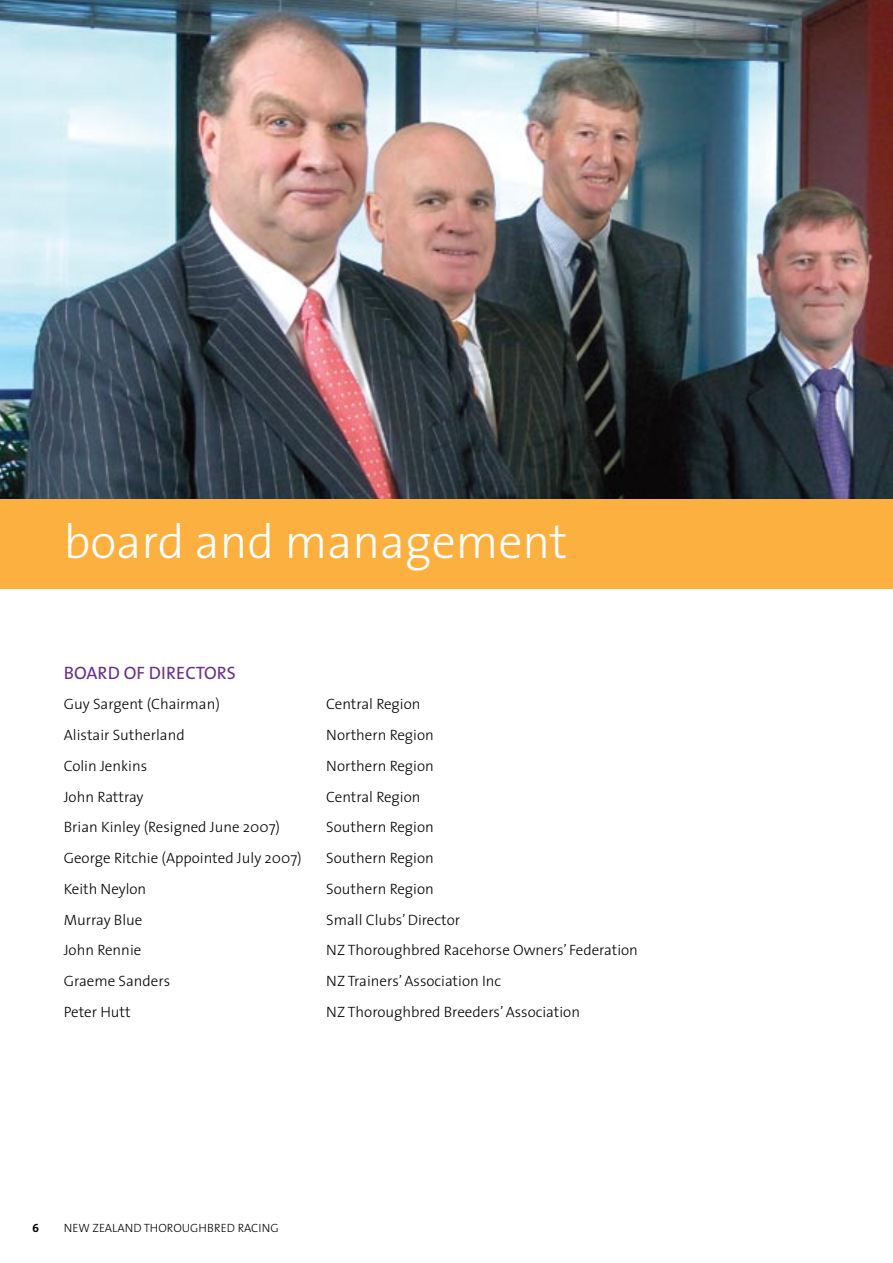
<style>
.page{position:relative;width:893px;height:1263px;background:#fff}
.page>*{position:absolute;margin:0;border:0;box-sizing:border-box;transform-origin:0 0}
.t1{font:300 48px "The Sans";color:#fff}
.t2{font:18px "The Sans Caps";color:#6a2d8e}
.t3{font:300 15px "The Sans";color:#000}
.t4{font:300 12px "The Sans";color:#000}
.t5{font:12px "The Sans Bold Expert";color:#000}
</style>
<div class="page">
<img style="left:0;top:0;width:893px;height:500px">
<div style="left:0;top:500px;width:893px;height:89px;background:#fbb040"></div>
<h1 class="t1" style="left:64px;top:502px;width:505px">board and management</h1>
<p class="t2" style="left:64px;top:658px;width:174px">BOARD OF DIRECTORS</p>
<p class="t3" style="left:64px;top:692px;width:158px">G uy Sargent (Chairman)</p>
<p class="t3" style="left:326px;top:692px;width:96px">Central Region</p>
<p class="t3" style="left:64px;top:723px;width:122px">Alistair Sutherland</p>
<p class="t3" style="left:326px;top:723px;width:109px">Northern Region</p>
<p class="t3" style="left:64px;top:753px;width:85px">Colin Jenkins</p>
<p class="t3" style="left:326px;top:753px;width:109px">Northern Region</p>
<p class="t3" style="left:64px;top:784px;width:81px">John Rattray</p>
<p class="t3" style="left:326px;top:784px;width:96px">Central Region</p>
<p class="t3" style="left:64px;top:815px;width:218px">Brian Kinley (Resigned June 2007)</p>
<p class="t3" style="left:326px;top:815px;width:109px">Southern Region</p>
<p class="t3" style="left:64px;top:846px;width:239px">George Ritchie (Appointed July 2007)</p>
<p class="t3" style="left:326px;top:846px;width:109px">Southern Region</p>
<p class="t3" style="left:64px;top:876px;width:84px">Keith Neylon</p>
<p class="t3" style="left:326px;top:876px;width:109px">Southern Region</p>
<p class="t3" style="left:64px;top:907px;width:80px">Murray Blue</p>
<p class="t3" style="left:326px;top:907px;width:135px">Small Clubs’ Director</p>
<p class="t3" style="left:64px;top:938px;width:79px">John Rennie</p>
<p class="t3" style="left:326px;top:938px;width:313px">NZ Thoroughbred Racehorse Owners’ Federation</p>
<p class="t3" style="left:64px;top:969px;width:108px">G raeme Sanders</p>
<p class="t3" style="left:326px;top:969px;width:176px">NZ Trainers’ Association I nc</p>
<p class="t3" style="left:64px;top:999px;width:68px">Peter H utt</p>
<p class="t3" style="left:326px;top:999px;width:255px">NZ Thoroughbred B reeders’ Association</p>
<p class="t5" style="left:33px;top:1218px;width:8px">6</p>
<p class="t4" style="left:64px;top:1218px;width:216px">New Zealan d Thoroughbred Racing</p>
</div>
